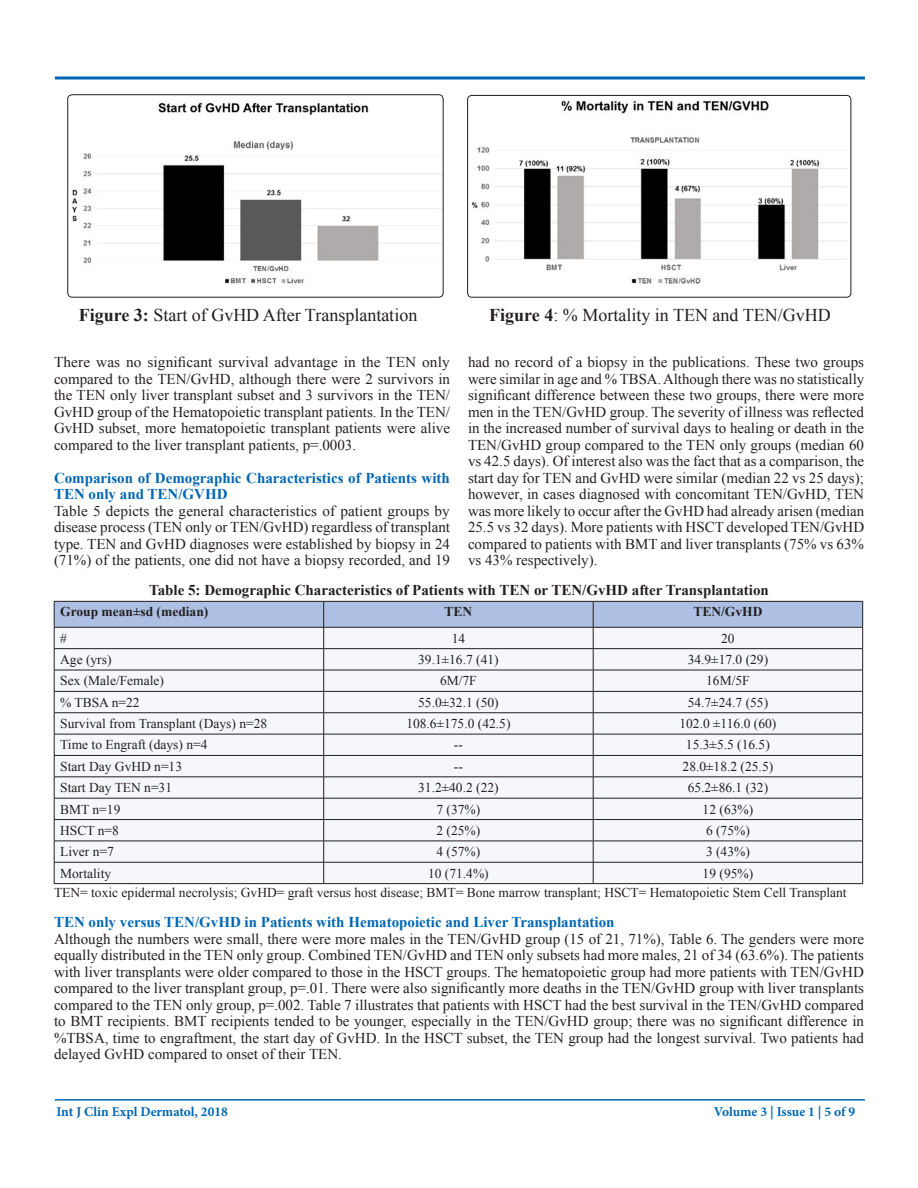
<style>
.page{position:relative;width:918px;height:1188px;background:#fff}
.page>*{position:absolute;margin:0;border:0;box-sizing:border-box;transform-origin:0 0}
.t1{font:18px "Times New Roman";color:#231f20}
.t2{font:15px/16.5px "Times New Roman";color:#231f20;text-align:justify}
.t3{font:700 15px/16.5px "Times New Roman";color:#0166b3}
.t4{font:700 15px "Times New Roman";color:#231f20}
.t5{font:13.5px "Times New Roman";color:#231f20}
.t6{font:700 13.5px "Minion Pro";color:#0166b3}
.t7{font:700 13.5px "Times New Roman";color:#231f20}
.s1{font-weight:700}
</style>
<div class="page">
<svg style="left:54px;top:76px;width:811px;height:4px;background:#408cc5"></svg>
<hr style="left:55px;top:1099px;width:810px;height:2px;background:#0166b3">
<img style="left:68px;top:95px;width:375px;height:189px">
<div style="left:68px;top:95px;width:375px;height:202px;border:1px solid #231f20;border-radius:4px"></div>
<img style="left:471px;top:95px;width:380px;height:189px">
<div style="left:467px;top:95px;width:384px;height:202px;border:1px solid #231f20;border-radius:4px"></div>
<svg style="left:54px;top:601px;width:809px;height:282px"></svg>
<hr style="left:54px;top:883px;width:270px;height:1px;background:#231f20">
<hr style="left:324px;top:883px;width:269px;height:1px;background:#231f20">
<hr style="left:593px;top:883px;width:270px;height:1px;background:#231f20">
<p class="t1" style="left:79px;top:302px;width:340px"><span class="s1">Figure 3:</span> Start of GvHD After Transplantation</p>
<p class="t1" style="left:489px;top:302px;width:343px"><span class="s1">Figure 4</span>: % Mortality in TEN and TEN/GvHD</p>
<p class="t2" style="left:54px;top:354px;width:398px">There was no significant survival advantage in the TEN only compared to the TEN/GvHD, although there were 2 survivors in the TEN only liver transplant subset and 3 survivors in the TEN/ GvHD group of the Hematopoietic transplant patients. In the TEN/ GvHD subset, more hematopoietic transplant patients were alive compared to the liver transplant patients, p=.0003.</p>
<p class="t3" style="left:54px;top:469px;width:398px">Comparison of Demographic Characteristics of Patients with<br>TEN only and TEN/GVHD</p>
<p class="t2" style="left:54px;top:502px;width:398px">Table 5 depicts the general characteristics of patient groups by disease process (TEN only or TEN/GvHD) regardless of transplant type. TEN and GvHD diagnoses were established by biopsy in 24 (71%) of the patients, one did not have a biopsy recorded, and 19</p>
<p class="t2" style="left:468px;top:354px;width:398px">had no record of a biopsy in the publications. These two groups were similar in age and % TBSA. Although there was no statistically significant difference between these two groups, there were more men in the TEN/GvHD group. The severity of illness was reflected in the increased number of survival days to healing or death in the TEN/GvHD group compared to the TEN only groups (median 60 vs 42.5 days). Of interest also was the fact that as a comparison, the start day for TEN and GvHD were similar (median 22 vs 25 days); however, in cases diagnosed with concomitant TEN/GvHD, TEN was more likely to occur after the GvHD had already arisen (median 25.5 vs 32 days). More patients with HSCT developed TEN/GvHD compared to patients with BMT and liver transplants (75% vs 63% vs 43% respectively).</p>
<p class="t4" style="left:149px;top:580px;width:621px">Table 5: Demographic Characteristics of Patients with TEN or TEN/GvHD after Transplantation</p>
<p class="t7" style="left:60px;top:603px;width:150px">Group mean±sd (median)</p>
<p class="t7" style="left:445px;top:603px;width:29px">TEN</p>
<p class="t7" style="left:693px;top:603px;width:71px">TEN/GvHD</p>
<p class="t5" style="left:60px;top:629px;width:8px">#</p>
<p class="t5" style="left:452px;top:629px;width:15px">14</p>
<p class="t5" style="left:721px;top:629px;width:15px">20</p>
<p class="t5" style="left:60px;top:650px;width:53px">Age (yrs)</p>
<p class="t5" style="left:418px;top:650px;width:82px">39.1±16.7 (41)</p>
<p class="t5" style="left:688px;top:650px;width:82px">34.9±17.0 (29)</p>
<p class="t5" style="left:60px;top:672px;width:105px">Sex (Male/Female)</p>
<p class="t5" style="left:440px;top:672px;width:38px">6M/7F</p>
<p class="t5" style="left:706px;top:672px;width:45px">16M/5F</p>
<p class="t5" style="left:60px;top:693px;width:81px">% TBSA n=22</p>
<p class="t5" style="left:418px;top:693px;width:82px">55.0±32.1 (50)</p>
<p class="t5" style="left:688px;top:693px;width:82px">54.7±24.7 (55)</p>
<p class="t5" style="left:60px;top:715px;width:209px">Survival from Transplant (Days) n=28</p>
<p class="t5" style="left:406px;top:715px;width:106px">108.6±175.0 (42.5)</p>
<p class="t5" style="left:679px;top:715px;width:98px">102.0 ±116.0 (60)</p>
<p class="t5" style="left:60px;top:736px;width:149px">Time to Engraft (days) n=4</p>
<p class="t5" style="left:454px;top:736px;width:10px">--</p>
<p class="t5" style="left:686px;top:736px;width:85px">15.3±5.5 (16.5)</p>
<p class="t5" style="left:60px;top:757px;width:123px">Start Day GvHD n=13</p>
<p class="t5" style="left:454px;top:757px;width:10px">--</p>
<p class="t5" style="left:683px;top:757px;width:92px">28.0±18.2 (25.5)</p>
<p class="t5" style="left:60px;top:779px;width:113px">Start Day TEN n=31</p>
<p class="t5" style="left:418px;top:779px;width:82px">31.2±40.2 (22)</p>
<p class="t5" style="left:688px;top:779px;width:82px">65.2±86.1 (32)</p>
<p class="t5" style="left:60px;top:800px;width:62px">BMT n=19</p>
<p class="t5" style="left:437px;top:800px;width:45px">7 (37%)</p>
<p class="t5" style="left:703px;top:800px;width:52px">12 (63%)</p>
<p class="t5" style="left:60px;top:821px;width:60px">HSCT n=8</p>
<p class="t5" style="left:437px;top:821px;width:45px">2 (25%)</p>
<p class="t5" style="left:706px;top:821px;width:45px">6 (75%)</p>
<p class="t5" style="left:60px;top:843px;width:55px">Liver n=7</p>
<p class="t5" style="left:437px;top:843px;width:45px">4 (57%)</p>
<p class="t5" style="left:706px;top:843px;width:45px">3 (43%)</p>
<p class="t5" style="left:60px;top:864px;width:53px">Mortality</p>
<p class="t5" style="left:428px;top:864px;width:62px">10 (71.4%)</p>
<p class="t5" style="left:703px;top:864px;width:52px">19 (95%)</p>
<p class="t5" style="left:54px;top:884px;width:794px">TEN= toxic epidermal necrolysis; GvHD= graft versus host disease; BMT= Bone marrow transplant; HSCT= Hematopoietic Stem Cell Transplant</p>
<p class="t3" style="left:54px;top:914px;width:562px">TEN only versus TEN/GvHD in Patients with Hematopoietic and Liver Transplantation</p>
<p class="t2" style="left:54px;top:930px;width:812px">Although the numbers were small, there were more males in the TEN/GvHD group (15 of 21, 71%), Table 6. The genders were more equally distributed in the TEN only group. Combined TEN/GvHD and TEN only subsets had more males, 21 of 34 (63.6%). The patients with liver transplants were older compared to those in the HSCT groups. The hematopoietic group had more patients with TEN/GvHD compared to the liver transplant group, p=.01. There were also significantly more deaths in the TEN/GvHD group with liver transplants compared to the TEN only group, p=.002. Table 7 illustrates that patients with HSCT had the best survival in the TEN/GvHD compared to BMT recipients. BMT recipients tended to be younger, especially in the TEN/GvHD group; there was no significant difference in %TBSA, time to engraftment, the start day of GvHD. In the HSCT subset, the TEN group had the longest survival. Two patients had delayed GvHD compared to onset of their TEN.</p>
<p class="t6" style="left:56px;top:1102px;width:173px">Int J Clin Expl Dermatol, 2018</p>
<p class="t6" style="left:714px;top:1102px;width:143px">Volume 3 | Issue 1 | 5 of 9</p>
</div>
